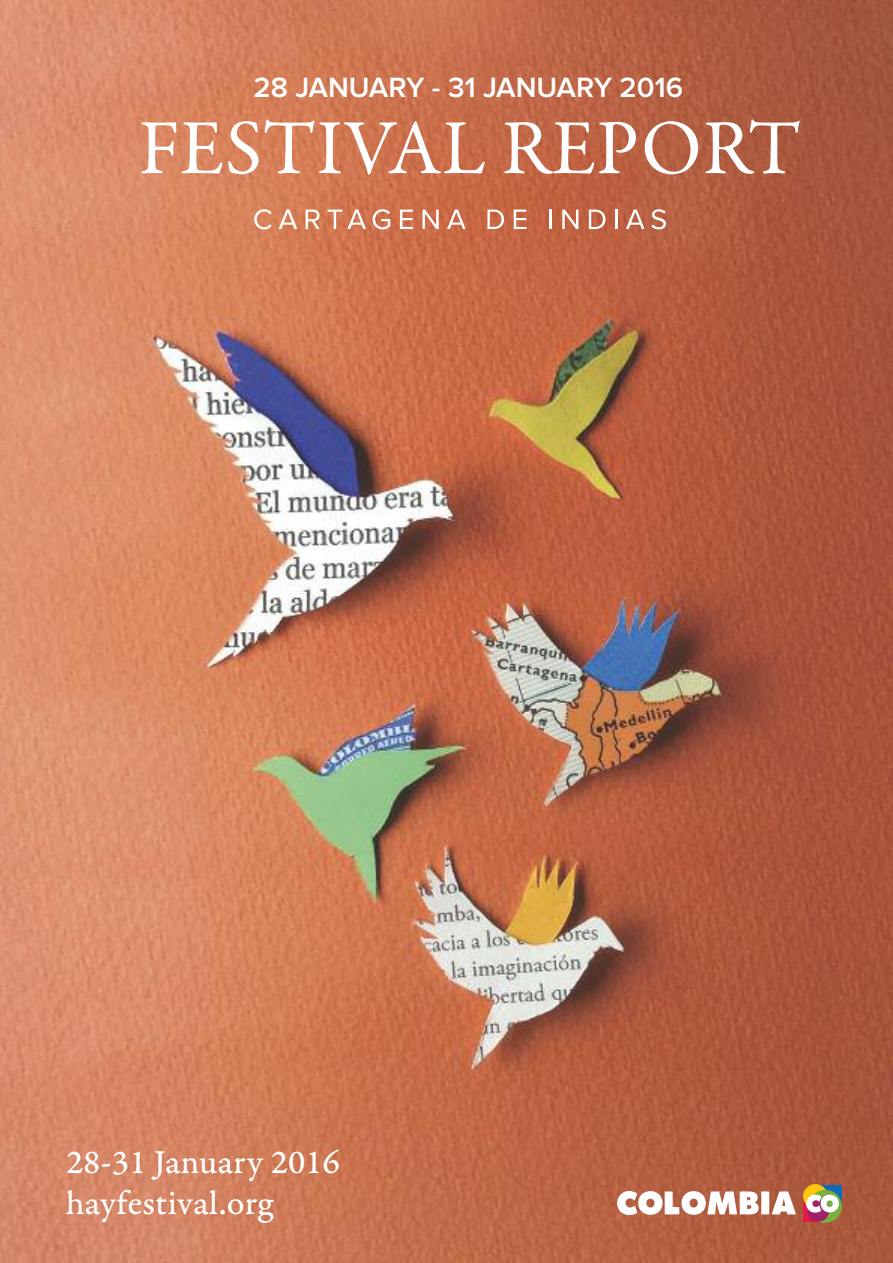
<style>
.page{position:relative;width:893px;height:1263px;background:#fff}
.page>*{position:absolute;margin:0;border:0;box-sizing:border-box;transform-origin:0 0}
.t1{font:78.3px "Garamond Premr Pro";letter-spacing:.01em;color:#fff}
.t2{font:35.4px/40.5px "Garamond Premr Pro Capt";color:#fff}
.t3{font:600 28.95px "Proxima Nova";color:#fff}
</style>
<div class="page">
<img style="left:0;top:0;width:893px;height:1263px">
<svg style="left:617px;top:1191px;width:179px;height:24px"></svg>
<div style="left:803px;top:1196px;width:25px;height:25px;background:#e11b45"></div>
<div style="left:820px;top:1185px;width:22px;height:21px;background:#116ab5"></div>
<div style="left:803px;top:1184px;width:25px;height:24px;background:#fcc60e;border-radius:50%"></div>
<div style="left:809px;top:1190px;width:33px;height:33px;background:#7aaf41;border-radius:50%"></div>
<div style="left:807px;top:1200px;width:22px;height:21px;background:#a02168;border-radius:50%"></div>
<svg style="left:806px;top:1194px;width:33px;height:18px"></svg>
<svg style="left:254px;top:209px;width:18px;height:20px"></svg>
<svg style="left:279px;top:210px;width:18px;height:19px"></svg>
<svg style="left:306px;top:210px;width:14px;height:19px"></svg>
<svg style="left:328px;top:210px;width:38px;height:19px"></svg>
<svg style="left:373px;top:209px;width:17px;height:20px"></svg>
<svg style="left:400px;top:210px;width:13px;height:19px"></svg>
<svg style="left:422px;top:210px;width:17px;height:19px"></svg>
<svg style="left:447px;top:210px;width:19px;height:19px"></svg>
<svg style="left:487px;top:210px;width:17px;height:19px"></svg>
<svg style="left:514px;top:210px;width:12px;height:19px"></svg>
<hr style="left:549px;top:210px;width:3px;height:19px;background:#fff">
<svg style="left:562px;top:210px;width:16px;height:19px"></svg>
<svg style="left:589px;top:210px;width:16px;height:19px"></svg>
<svg style="left:615px;top:210px;width:2px;height:19px"></svg>
<svg style="left:626px;top:210px;width:19px;height:19px"></svg>
<svg style="left:651px;top:209px;width:15px;height:20px"></svg>
<p class="t3" style="left:254px;top:78px;width:431px">28 JANUARY - 31 JANUARY 2016</p>
<h1 class="t1" style="left:139px;top:117px;width:663px">FESTIVAL REPORT</h1>
<p class="t2" style="left:66px;top:1145px;width:275px">28-31 January 2016 hayfestival.org</p>
</div>
